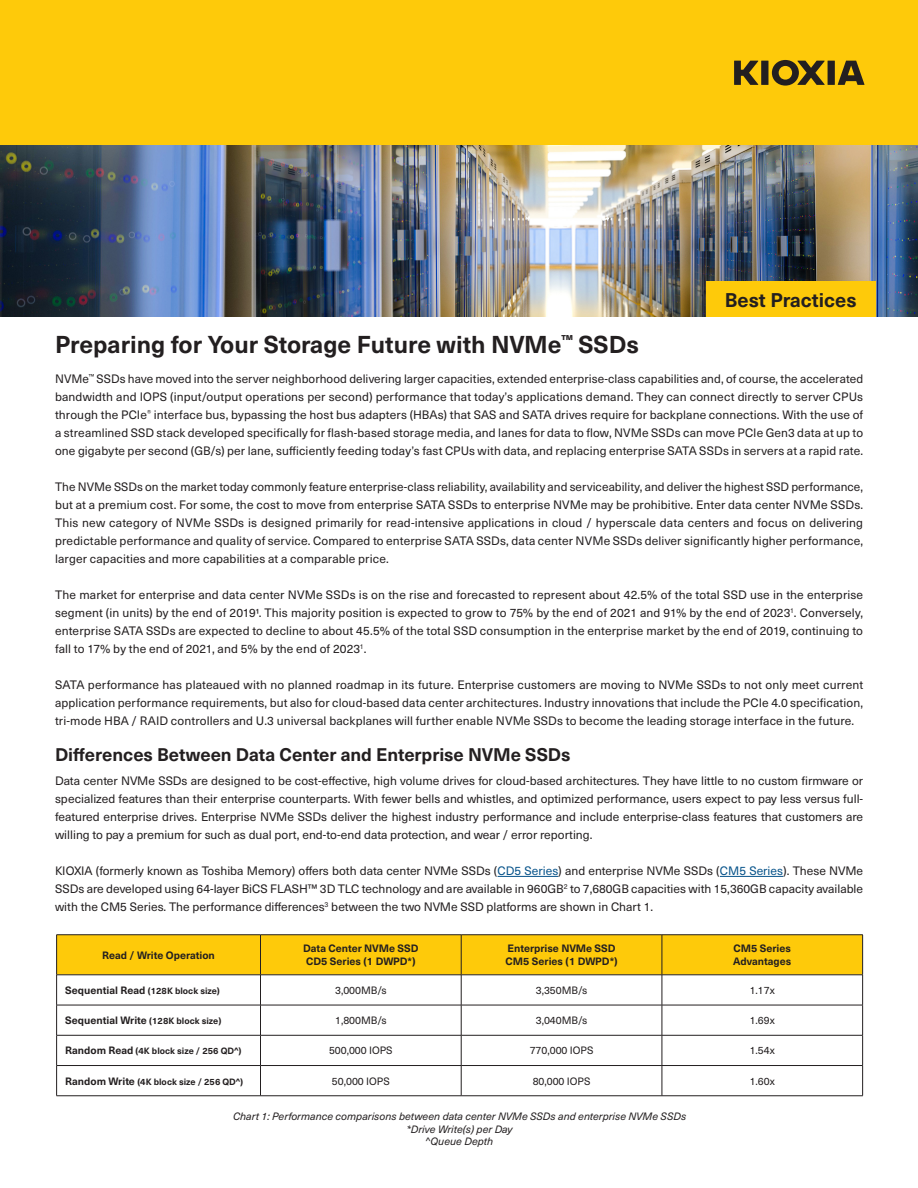
<style>
.page{position:relative;width:918px;height:1188px;background:#fff}
.page>*{position:absolute;margin:0;border:0;box-sizing:border-box;transform-origin:0 0}
.t1{font:700 24px "Neue Haas Unica W1 G";color:#231f20}
.t2{font:700 19.5px "Neue Haas Unica W1 G";color:#231f20}
.t3{font:700 18px "Neue Haas Unica W1 G";letter-spacing:-.005em;color:#231f20}
.t4{font:12px/18px "Neue Haas Unica W1 G";letter-spacing:.005em;color:#231f20;text-align:justify}
.Paragraph_-_Table_Ce{font:700 10.5px "Neue Haas Unica W1 G";color:#231f20}
.Paragraph_-_Table_Ce-2{font:italic 10.5px "Neue Haas Unica W1 G";color:#231f20}
.Paragraph_-_Table_Ce-3{font:10.5px "Neue Haas Unica W1 G";color:#231f20}
.Paragraph_-_Table_Ce-4{font:700 9px "Neue Haas Unica W1 G";color:#231f20}
.s1{color:#07538a}
.s2{font-size:10.5px}
.s3{font-size:9px}
</style>
<div class="page">
<img style="left:0;top:145px;width:918px;height:172px">
<div style="left:0;top:0;width:918px;height:145px;background:#feca0a"></div>
<svg style="left:734px;top:60px;width:131px;height:26px"></svg>
<hr style="left:498px;top:876px;width:60px;height:1px;background:#07538a">
<hr style="left:720px;top:876px;width:63px;height:1px;background:#07538a">
<div style="left:706px;top:281px;width:170px;height:36px;background:#feca0a"></div>
<div style="left:57px;top:935px;width:805px;height:40px;background:#feca0a"></div>
<svg style="left:57px;top:976px;width:805px;height:120px"></svg>
<hr style="left:56px;top:934px;width:205px;height:1px;background:#231f20">
<hr style="left:56px;top:935px;width:1px;height:40px;background:#231f20">
<hr style="left:261px;top:934px;width:200px;height:1px;background:#231f20">
<hr style="left:260px;top:935px;width:1px;height:40px;background:#231f20">
<hr style="left:461px;top:934px;width:201px;height:1px;background:#231f20">
<hr style="left:461px;top:935px;width:1px;height:40px;background:#231f20">
<hr style="left:662px;top:934px;width:201px;height:1px;background:#231f20">
<hr style="left:662px;top:935px;width:1px;height:40px;background:#231f20">
<hr style="left:862px;top:935px;width:1px;height:40px;background:#231f20">
<hr style="left:56px;top:975px;width:205px;height:1px;background:#231f20">
<hr style="left:56px;top:975px;width:1px;height:30px;background:#231f20">
<hr style="left:261px;top:975px;width:200px;height:1px;background:#231f20">
<hr style="left:260px;top:975px;width:1px;height:30px;background:#231f20">
<hr style="left:461px;top:975px;width:201px;height:1px;background:#231f20">
<hr style="left:461px;top:975px;width:1px;height:30px;background:#231f20">
<hr style="left:662px;top:975px;width:201px;height:1px;background:#231f20">
<hr style="left:662px;top:975px;width:1px;height:30px;background:#231f20">
<hr style="left:862px;top:975px;width:1px;height:30px;background:#231f20">
<hr style="left:56px;top:1005px;width:205px;height:1px;background:#231f20">
<hr style="left:56px;top:1005px;width:1px;height:30px;background:#231f20">
<hr style="left:261px;top:1005px;width:200px;height:1px;background:#231f20">
<hr style="left:260px;top:1005px;width:1px;height:30px;background:#231f20">
<hr style="left:461px;top:1005px;width:201px;height:1px;background:#231f20">
<hr style="left:461px;top:1005px;width:1px;height:30px;background:#231f20">
<hr style="left:662px;top:1005px;width:201px;height:1px;background:#231f20">
<hr style="left:662px;top:1005px;width:1px;height:30px;background:#231f20">
<hr style="left:862px;top:1005px;width:1px;height:30px;background:#231f20">
<hr style="left:56px;top:1035px;width:205px;height:1px;background:#231f20">
<hr style="left:56px;top:1035px;width:1px;height:30px;background:#231f20">
<hr style="left:261px;top:1035px;width:200px;height:1px;background:#231f20">
<hr style="left:260px;top:1035px;width:1px;height:30px;background:#231f20">
<hr style="left:461px;top:1035px;width:201px;height:1px;background:#231f20">
<hr style="left:461px;top:1035px;width:1px;height:30px;background:#231f20">
<hr style="left:662px;top:1035px;width:201px;height:1px;background:#231f20">
<hr style="left:662px;top:1035px;width:1px;height:30px;background:#231f20">
<hr style="left:862px;top:1035px;width:1px;height:30px;background:#231f20">
<hr style="left:56px;top:1065px;width:205px;height:1px;background:#231f20">
<hr style="left:56px;top:1066px;width:1px;height:30px;background:#231f20">
<hr style="left:261px;top:1065px;width:200px;height:1px;background:#231f20">
<hr style="left:260px;top:1066px;width:1px;height:30px;background:#231f20">
<hr style="left:461px;top:1065px;width:201px;height:1px;background:#231f20">
<hr style="left:461px;top:1066px;width:1px;height:30px;background:#231f20">
<hr style="left:662px;top:1065px;width:201px;height:1px;background:#231f20">
<hr style="left:662px;top:1066px;width:1px;height:30px;background:#231f20">
<hr style="left:862px;top:1066px;width:1px;height:30px;background:#231f20">
<hr style="left:56px;top:1096px;width:205px;height:1px;background:#231f20">
<hr style="left:261px;top:1096px;width:200px;height:1px;background:#231f20">
<hr style="left:461px;top:1096px;width:201px;height:1px;background:#231f20">
<hr style="left:662px;top:1096px;width:201px;height:1px;background:#231f20">
<p class="t2" style="left:725px;top:285px;width:133px">Best Practices</p>
<p class="t1" style="left:55px;top:326px;width:585px">Preparing for Your Storage Future with NVMe<sup>™</sup> SSDs</p>
<p class="t4" style="left:55px;top:369px;width:810px">NVMe<sup>™</sup> SSDs have moved into the server neighborhood delivering larger capacities, extended enterprise-class capabilities and, of course, the accelerated bandwidth and IOPS (input/output operations per second) performance that today’s applications demand. They can connect directly to server CPUs through the PCIe<sup>®</sup> interface bus, bypassing the host bus adapters (HBAs) that SAS and SATA drives require for backplane connections. With the use of a streamlined SSD stack developed specifically for flash-based storage media, and lanes for data to flow, NVMe SSDs can move PCIe Gen3 data at up to one gigabyte per second (GB/s) per lane, sufficiently feeding today’s fast CPUs with data, and replacing enterprise SATA SSDs in servers at a rapid rate.</p>
<p class="t4" style="left:55px;top:477px;width:810px">The NVMe SSDs on the market today commonly feature enterprise-class reliability, availability and serviceability, and deliver the highest SSD performance, but at a premium cost. For some, the cost to move from enterprise SATA SSDs to enterprise NVMe may be prohibitive. Enter data center NVMe SSDs.<br>This new category of NVMe SSDs is designed primarily for read-intensive applications in cloud / hyperscale data centers and focus on delivering predictable performance and quality of service. Compared to enterprise SATA SSDs, data center NVMe SSDs deliver significantly higher performance, larger capacities and more capabilities at a comparable price.</p>
<p class="t4" style="left:55px;top:585px;width:810px">The market for enterprise and data center NVMe SSDs is on the rise and forecasted to represent about 42.5% of the total SSD use in the enterprise segment (in units) by the end of 20191. This majority position is expected to grow to 75% by the end of 2021 and 91% by the end of 2023<sup>1</sup>. Conversely, enterprise SATA SSDs are expected to decline to about 45.5% of the total SSD consumption in the enterprise market by the end of 2019, continuing to fall to 17% by the end of 2021, and 5% by the end of 2023<sup>1</sup>.</p>
<p class="t4" style="left:55px;top:675px;width:810px">SATA performance has plateaued with no planned roadmap in its future. Enterprise customers are moving to NVMe SSDs to not only meet current application performance requirements, but also for cloud-based data center architectures. Industry innovations that include the PCIe 4.0 specification, tri-mode HBA / RAID controllers and U.3 universal backplanes will further enable NVMe SSDs to become the leading storage interface in the future.</p>
<p class="t3" style="left:55px;top:741px;width:517px">Differences Between Data Center and Enterprise NVMe SSDs</p>
<p class="t4" style="left:55px;top:771px;width:810px">Data center NVMe SSDs are designed to be cost-effective, high volume drives for cloud-based architectures. They have little to no custom firmware or specialized features than their enterprise counterparts. With fewer bells and whistles, and optimized performance, users expect to pay less versus full&shy;featured enterprise drives. Enterprise NVMe SSDs deliver the highest industry performance and include enterprise-class features that customers are willing to pay a premium for such as dual port, end-to-end data protection, and wear / error reporting.</p>
<p class="t4" style="left:55px;top:861px;width:810px">KIOXIA (formerly known as Toshiba Memory) offers both data center NVMe SSDs (<span class="s1">CD5 Series</span>) and enterprise NVMe SSDs (<span class="s1">CM5 Series</span>). These NVMe SSDs are developed using 64-layer BiCS FLASH™ 3D TLC technology and are available in 960GB<sup>2</sup> to 7,680GB capacities with 15,360GB capacity available with the CM5 Series. The performance differences<sup>3</sup> between the two NVMe SSD platforms are shown in Chart 1.</p>
<p class="Paragraph_-_Table_Ce" style="left:102px;top:947px;width:114px">Read / Write Operation</p>
<p class="Paragraph_-_Table_Ce" style="left:303px;top:941px;width:117px">Data Center NVMe SSD</p>
<p class="Paragraph_-_Table_Ce" style="left:306px;top:953px;width:111px">CD5 Series (1 DWPD*)</p>
<p class="Paragraph_-_Table_Ce" style="left:508px;top:941px;width:109px">Enterprise NVMe SSD</p>
<p class="Paragraph_-_Table_Ce" style="left:506px;top:953px;width:114px">CM5 Series (1 DWPD*)</p>
<p class="Paragraph_-_Table_Ce" style="left:733px;top:941px;width:59px">CM5 Series</p>
<p class="Paragraph_-_Table_Ce" style="left:733px;top:953px;width:60px">Advantages</p>
<p class="Paragraph_-_Table_Ce-4" style="left:65px;top:984px;width:156px"><span class="s2">Sequential Read</span> (128K block size)</p>
<p class="Paragraph_-_Table_Ce-3" style="left:335px;top:982px;width:53px">3,000MB/s</p>
<p class="Paragraph_-_Table_Ce-3" style="left:536px;top:982px;width:53px">3,350MB/s</p>
<p class="Paragraph_-_Table_Ce-3" style="left:750px;top:982px;width:27px">1.17x</p>
<p class="Paragraph_-_Table_Ce" style="left:65px;top:1012px;width:158px">Sequential Write <span class="s3">(128K block size)</span></p>
<p class="Paragraph_-_Table_Ce-3" style="left:335px;top:1013px;width:53px">1,800MB/s</p>
<p class="Paragraph_-_Table_Ce-3" style="left:536px;top:1013px;width:53px">3,040MB/s</p>
<p class="Paragraph_-_Table_Ce-3" style="left:750px;top:1013px;width:27px">1.69x</p>
<p class="Paragraph_-_Table_Ce-4" style="left:65px;top:1044px;width:178px"><span class="s2">Random Read</span> (4K block size / 256 QD^)</p>
<p class="Paragraph_-_Table_Ce-3" style="left:329px;top:1043px;width:65px">500,000 IOPS</p>
<p class="Paragraph_-_Table_Ce-3" style="left:530px;top:1043px;width:65px">770,000 IOPS</p>
<p class="Paragraph_-_Table_Ce-3" style="left:750px;top:1043px;width:27px">1.54x</p>
<p class="Paragraph_-_Table_Ce-4" style="left:65px;top:1075px;width:179px"><span class="s2">Random Write</span> (4K block size / 256 QD^)</p>
<p class="Paragraph_-_Table_Ce-3" style="left:332px;top:1073px;width:59px">50,000 IOPS</p>
<p class="Paragraph_-_Table_Ce-3" style="left:533px;top:1073px;width:59px">80,000 IOPS</p>
<p class="Paragraph_-_Table_Ce-3" style="left:750px;top:1073px;width:27px">1.60x</p>
<p class="Paragraph_-_Table_Ce-2" style="left:233px;top:1109px;width:455px">Chart 1: Performance comparisons between data center NVMe SSDs and enterprise NVMe SSDs</p>
<p class="Paragraph_-_Table_Ce-2" style="left:407px;top:1121px;width:107px">*Drive Write(s) per Day</p>
<p class="Paragraph_-_Table_Ce-2" style="left:426px;top:1134px;width:69px">^Queue Depth</p>
</div>
